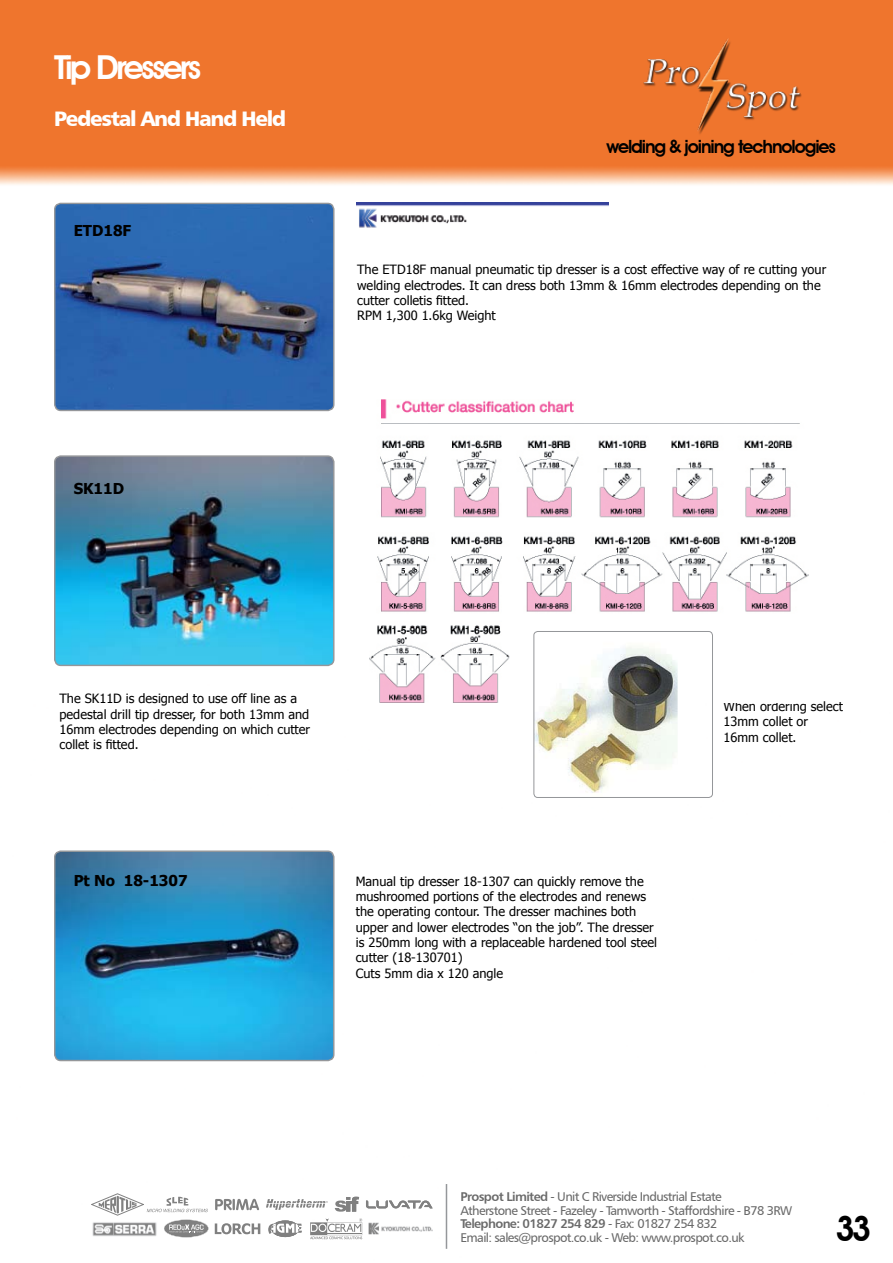
<style>
.page{position:relative;width:893px;height:1263px;background:#fff}
.page>*{position:absolute;margin:0;border:0;box-sizing:border-box;transform-origin:0 0}
.t1{font:600 34.5px "Avant Garde IT Cby BT";color:#000}
.t2{font:600 33px "Avant Garde IT Cby BT";letter-spacing:-.075em;color:#fff}
.t3{font:21px "Humanist 777 BT Black B";letter-spacing:-.06em;color:#fff}
.t4{font:600 18.3px "Avant Garde IT Cby BT";letter-spacing:-.06em;color:#000}
.t5{font:700 15px "Tahoma";color:#000}
.t6{font:12.75px/15.3px "Tahoma";color:#000}
.t7{font:12.75px/13.5px "Humanist 777 BT Roman B";letter-spacing:-.05em;color:#000}
.t8{font:12.75px "Humanist 777 BT Bold B";letter-spacing:-.05em;color:#000}
.s1{font-family:"Humanist 777 BT Bold B"}
.s2{font-family:"Humanist 777 BT Roman B"}
</style>
<div class="page">
<img style="left:0;top:0;width:893px;height:1249px">
<svg style="left:215px;top:1223px;width:45px;height:11px"></svg>
<svg style="left:310px;top:1218px;width:52px;height:21px"></svg>
<img style="left:369px;top:1223px;width:63px;height:11px">
<svg style="left:266px;top:1199px;width:62px;height:11px"></svg>
<svg style="left:215px;top:1199px;width:44px;height:11px"></svg>
<svg style="left:91px;top:1193px;width:118px;height:45px"></svg>
<svg style="left:335px;top:1197px;width:24px;height:15px"></svg>
<svg style="left:366px;top:1200px;width:67px;height:8px"></svg>
<svg style="left:268px;top:1220px;width:35px;height:18px"></svg>
<hr style="left:446px;top:1184px;width:1px;height:65px;background:#95979a">
<img style="left:642px;top:34px;width:161px;height:105px">
<img style="left:55px;top:203px;width:279px;height:207px">
<div style="left:54px;top:203px;width:280px;height:208px;border:1px solid #95979a;border-radius:6px"></div>
<img style="left:55px;top:456px;width:279px;height:209px">
<div style="left:54px;top:455px;width:280px;height:211px;border:1px solid #95979a;border-radius:6px"></div>
<img style="left:55px;top:851px;width:279px;height:209px">
<div style="left:54px;top:850px;width:280px;height:211px;border:1px solid #95979a;border-radius:6px"></div>
<img style="left:356px;top:203px;width:252px;height:28px">
<img style="left:370px;top:399px;width:439px;height:303px">
<img style="left:534px;top:631px;width:144px;height:165px">
<div style="left:533px;top:631px;width:180px;height:167px;border:1px solid #95979a;border-radius:4px"></div>
<h2 class="t2" style="left:54px;top:48px;width:149px">Tip Dressers</h2>
<h3 class="t3" style="left:54px;top:106px;width:234px">Pedestal And Hand Held</h3>
<p class="t5" style="left:74px;top:220px;width:59px">ETD18F</p>
<p class="t5" style="left:74px;top:478px;width:52px">SK11D</p>
<h3 class="t4" style="left:606px;top:136px;width:231px">welding &amp; joining technologies</h3>
<p class="t6" style="left:357px;top:262px;width:471px">The ETD18F manual pneumatic tip dresser is a cost effective way of re cutting your welding electrodes. It can dress both 13mm &amp; 16mm electrodes depending on the cutter colletis fitted.<br>RPM 1,300 1.6kg Weight</p>
<p class="t6" style="left:60px;top:690px;width:252px">The SK11D is designed to use off line as a pedestal drill tip dresser, for both 13mm and 16mm electrodes depending on which cutter collet is fitted.</p>
<p class="t5" style="left:74px;top:870px;width:115px">Pt No 18-1307</p>
<p class="t6" style="left:356px;top:873px;width:303px">Manual tip dresser 18-1307 can quickly remove the mushroomed portions of the electrodes and renews the operating contour. The dresser machines both upper and lower electrodes “on the job”. The dresser is 250mm long with a replaceable hardened tool steel cutter (18-130701)<br>Cuts 5mm dia x 120 angle</p>
<p class="t6" style="left:724px;top:698px;width:121px">When ordering select<br>13mm collet or<br>16mm collet.</p>
<p class="t7" style="left:460px;top:1189px;width:333px"><span class="s1">Prospot Limited</span> - Unit C Riverside Industrial Estate<br>Atherstone Street - Fazeley - Tamworth - Staffordshire - B78 3RW</p>
<p class="t8" style="left:460px;top:1215px;width:259px">Telephone: 01827 254 829 <span class="s2">- Fax: 01827 254 832</span></p>
<p class="t7" style="left:460px;top:1230px;width:286px">Email: sales@prospot.co.uk - Web: www.prospot.co.uk</p>
<h1 class="t1" style="left:835px;top:1208px;width:38px">33</h1>
</div>
